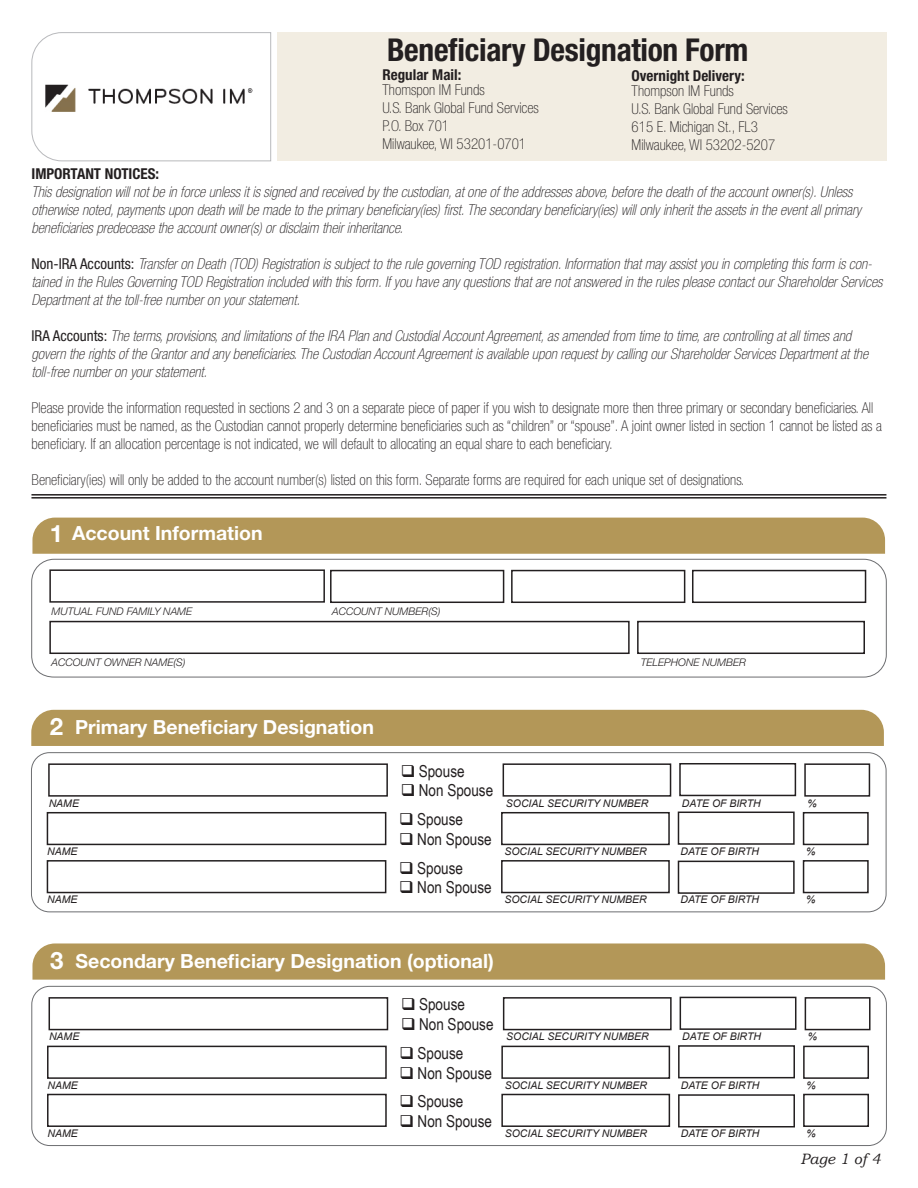
<style>
.page{position:relative;width:918px;height:1188px;background:#fff}
.page>*{position:absolute;margin:0;border:0;box-sizing:border-box;transform-origin:0 0}
.t1{font:700 condensed 31.5px "Helvetica Neue";letter-spacing:-.01em;color:#231f20}
.t2{font:700 24px "Helvetica Neue";color:#fff}
.t3{font:700 19.5px "Helvetica Neue";color:#fff}
.t4{font:16.5px "Arial Narrow";color:#231f20}
.t5{font:italic 100 condensed 15px/18px "Helvetica Neue";color:#231f20}
.t6{font:100 condensed 15px/18px "Helvetica Neue";color:#231f20}
.t7{font:700 condensed 15px "Helvetica Neue";color:#231f20}
.t8{font:italic 15px "Bookman Old Style";color:#231f20}
.t9{font:italic 10.5px "Arial";color:#231f20}
.t10{font:italic 300 10.5px "Helvetica Neue";color:#231f20}
.s1{font-weight:700;font-style:normal}
.s2{font-weight:400;font-style:normal}
</style>
<div class="page">
<div style="left:32px;top:943px;width:853px;height:37px;background:#b39758"></div>
<div style="left:31px;top:710px;width:853px;height:36px;background:#b39758"></div>
<div style="left:32px;top:518px;width:853px;height:36px;background:#b39758"></div>
<div style="left:278px;top:32px;width:609px;height:129px;background:#f2ede2"></div>
<div style="left:31px;top:559px;width:856px;height:118px;border:1px solid #6c6d70;border-radius:23px"></div>
<div style="left:637px;top:621px;width:228px;height:33px;border:2px solid #231f20"></div>
<div style="left:49px;top:569px;width:276px;height:34px;border:2px solid #231f20"></div>
<div style="left:49px;top:621px;width:581px;height:33px;border:2px solid #231f20"></div>
<div style="left:330px;top:570px;width:174px;height:33px;border:2px solid #231f20"></div>
<div style="left:511px;top:570px;width:174px;height:33px;border:2px solid #231f20"></div>
<div style="left:692px;top:570px;width:174px;height:33px;border:2px solid #231f20"></div>
<hr style="left:31px;top:494px;width:855px;height:2px;background:#231f20">
<hr style="left:31px;top:497px;width:855px;height:2px;background:#231f20">
<div style="left:47px;top:812px;width:339px;height:33px;border:2px solid #231f20"></div>
<div style="left:47px;top:860px;width:339px;height:33px;border:2px solid #231f20"></div>
<div style="left:678px;top:812px;width:117px;height:33px;border:2px solid #231f20"></div>
<div style="left:678px;top:861px;width:117px;height:33px;border:2px solid #231f20"></div>
<div style="left:803px;top:812px;width:66px;height:33px;border:2px solid #231f20"></div>
<div style="left:803px;top:860px;width:66px;height:33px;border:2px solid #231f20"></div>
<div style="left:501px;top:812px;width:169px;height:33px;border:2px solid #231f20"></div>
<div style="left:501px;top:860px;width:169px;height:33px;border:2px solid #231f20"></div>
<div style="left:48px;top:763px;width:340px;height:34px;border:2px solid #231f20"></div>
<div style="left:679px;top:763px;width:117px;height:33px;border:2px solid #231f20"></div>
<div style="left:804px;top:763px;width:66px;height:34px;border:2px solid #231f20"></div>
<div style="left:503px;top:763px;width:168px;height:34px;border:2px solid #231f20"></div>
<div style="left:31px;top:752px;width:855px;height:160px;border:1px solid #6d6e71;border-radius:18px"></div>
<div style="left:47px;top:1046px;width:340px;height:33px;border:2px solid #231f20"></div>
<div style="left:47px;top:1094px;width:340px;height:33px;border:2px solid #231f20"></div>
<div style="left:678px;top:1045px;width:117px;height:33px;border:2px solid #231f20"></div>
<div style="left:678px;top:1094px;width:117px;height:33px;border:2px solid #231f20"></div>
<div style="left:803px;top:1046px;width:66px;height:33px;border:2px solid #231f20"></div>
<div style="left:803px;top:1094px;width:66px;height:33px;border:2px solid #231f20"></div>
<div style="left:501px;top:1046px;width:169px;height:33px;border:2px solid #231f20"></div>
<div style="left:501px;top:1094px;width:169px;height:33px;border:2px solid #231f20"></div>
<div style="left:49px;top:997px;width:339px;height:33px;border:2px solid #231f20"></div>
<div style="left:680px;top:997px;width:116px;height:33px;border:2px solid #231f20"></div>
<div style="left:805px;top:997px;width:66px;height:33px;border:2px solid #231f20"></div>
<div style="left:503px;top:997px;width:169px;height:33px;border:2px solid #231f20"></div>
<div style="left:31px;top:986px;width:856px;height:160px;border:1px solid #6d6e71;border-radius:18px"></div>
<svg style="left:31px;top:32px;width:240px;height:130px"></svg>
<img style="left:44px;top:80px;width:212px;height:38px">
<p class="t1" style="left:387px;top:31px;width:363px">Beneficiary Designation Form</p>
<p class="t7" style="left:383px;top:66px;width:80px">Regular Mail:</p>
<p class="t6" style="left:383px;top:81px;width:104px">Thomspon IM Funds</p>
<p class="t6" style="left:383px;top:99px;width:158px">U.S. Bank Global Fund Services</p>
<p class="t6" style="left:383px;top:117px;width:68px">P.O. Box 701</p>
<p class="t6" style="left:383px;top:135px;width:145px">Milwaukee, WI 53201-0701</p>
<p class="t7" style="left:632px;top:66px;width:114px">Overnight Delivery:</p>
<p class="t6" style="left:632px;top:81px;width:104px">Thompson IM Funds</p>
<p class="t6" style="left:632px;top:99px;width:158px">U.S. Bank Global Fund Services</p>
<p class="t6" style="left:632px;top:117px;width:128px">615 E. Michigan St., FL3</p>
<p class="t6" style="left:632px;top:135px;width:145px">Milwaukee, WI 53202-5207</p>
<p class="t5" style="left:32px;top:165px;width:831px"><span class="s1">IMPORTANT NOTICES:<br></span>This designation will not be in force unless it is signed and received by the custodian, at one of the addresses above, before the death of the account owner(s). Unless otherwise noted, payments upon death will be made to the primary beneficiary(ies) first. The secondary beneficiary(ies) will only inherit the assets in the event all primary beneficiaries predecease the account owner(s) or disclaim their inheritance.</p>
<p class="t5" style="left:32px;top:255px;width:852px"><span class="s2">Non-IRA Accounts:</span> Transfer on Death (TOD) Registration is subject to the rule governing TOD registration. Information that may assist you in completing this form is con&shy;tained in the Rules Governing TOD Registration included with this form. If you have any questions that are not answered in the rules please contact our Shareholder Services<br>Department at the toll-free number on your statement.</p>
<p class="t5" style="left:32px;top:327px;width:838px"><span class="s2">IRA Accounts:</span> The terms, provisions, and limitations of the IRA Plan and Custodial Account Agreement, as amended from time to time, are controlling at all times and govern the rights of the Grantor and any beneficiaries. The Custodian Account Agreement is available upon request by calling our Shareholder Services Department at the toll-free number on your statement.</p>
<p class="t6" style="left:32px;top:399px;width:852px">Please provide the information requested in sections 2 and 3 on a separate piece of paper if you wish to designate more then three primary or secondary beneficiaries. All beneficiaries must be named, as the Custodian cannot properly determine beneficiaries such as “children” or “spouse”. A joint owner listed in section 1 cannot be listed as a beneficiary. If an allocation percentage is not indicated, we will default to allocating an equal share to each beneficiary.</p>
<p class="t6" style="left:32px;top:471px;width:714px">Beneficiary(ies) will only be added to the account number(s) listed on this form. Separate forms are required for each unique set of designations.</p>
<p class="t2" style="left:50px;top:518px;width:15px">1</p>
<p class="t3" style="left:72px;top:521px;width:192px">Account Information</p>
<p class="t10" style="left:51px;top:605px;width:142px">MUTUAL FUND FAMILY NAME</p>
<p class="t10" style="left:51px;top:656px;width:136px">ACCOUNT OWNER NAME(S)</p>
<p class="t10" style="left:332px;top:605px;width:110px">ACCOUNT NUMBER(S)</p>
<p class="t2" style="left:50px;top:712px;width:15px">2</p>
<p class="t3" style="left:75px;top:715px;width:300px">Primary Beneficiary Designation</p>
<p class="t10" style="left:641px;top:656px;width:107px">TELEPHONE NUMBER</p>
<p class="t4" style="left:401px;top:759px;width:65px">❑ Spouse</p>
<p class="t4" style="left:401px;top:778px;width:94px">❑ Non Spouse</p>
<p class="t9" style="left:49px;top:796px;width:32px">NAME</p>
<p class="t9" style="left:506px;top:796px;width:144px">SOCIAL SECURITY NUMBER</p>
<p class="t9" style="left:682px;top:796px;width:80px">DATE OF BIRTH</p>
<p class="t9" style="left:808px;top:796px;width:11px">%</p>
<p class="t9" style="left:47px;top:845px;width:32px">NAME</p>
<p class="t9" style="left:47px;top:893px;width:32px">NAME</p>
<p class="t4" style="left:399px;top:807px;width:65px">❑ Spouse</p>
<p class="t4" style="left:399px;top:827px;width:94px">❑ Non Spouse</p>
<p class="t4" style="left:399px;top:856px;width:65px">❑ Spouse</p>
<p class="t4" style="left:399px;top:875px;width:94px">❑ Non Spouse</p>
<p class="t9" style="left:504px;top:845px;width:144px">SOCIAL SECURITY NUMBER</p>
<p class="t9" style="left:504px;top:893px;width:144px">SOCIAL SECURITY NUMBER</p>
<p class="t2" style="left:50px;top:946px;width:15px">3</p>
<p class="t3" style="left:76px;top:949px;width:420px">Secondary Beneficiary Designation (optional)</p>
<p class="t9" style="left:680px;top:845px;width:80px">DATE OF BIRTH</p>
<p class="t9" style="left:680px;top:893px;width:80px">DATE OF BIRTH</p>
<p class="t9" style="left:806px;top:845px;width:11px">%</p>
<p class="t9" style="left:806px;top:893px;width:11px">%</p>
<p class="t4" style="left:401px;top:993px;width:65px">❑ Spouse</p>
<p class="t4" style="left:401px;top:1012px;width:94px">❑ Non Spouse</p>
<p class="t9" style="left:49px;top:1030px;width:32px">NAME</p>
<p class="t9" style="left:506px;top:1030px;width:144px">SOCIAL SECURITY NUMBER</p>
<p class="t9" style="left:682px;top:1030px;width:80px">DATE OF BIRTH</p>
<p class="t9" style="left:808px;top:1030px;width:11px">%</p>
<p class="t9" style="left:48px;top:1078px;width:32px">NAME</p>
<p class="t9" style="left:48px;top:1127px;width:32px">NAME</p>
<p class="t4" style="left:400px;top:1041px;width:65px">❑ Spouse</p>
<p class="t4" style="left:400px;top:1061px;width:94px">❑ Non Spouse</p>
<p class="t4" style="left:400px;top:1089px;width:65px">❑ Spouse</p>
<p class="t4" style="left:400px;top:1109px;width:94px">❑ Non Spouse</p>
<p class="t9" style="left:505px;top:1078px;width:144px">SOCIAL SECURITY NUMBER</p>
<p class="t9" style="left:505px;top:1127px;width:144px">SOCIAL SECURITY NUMBER</p>
<p class="t9" style="left:681px;top:1078px;width:80px">DATE OF BIRTH</p>
<p class="t9" style="left:681px;top:1127px;width:80px">DATE OF BIRTH</p>
<p class="t9" style="left:806px;top:1078px;width:11px">%</p>
<p class="t9" style="left:806px;top:1127px;width:11px">%</p>
<p class="t8" style="left:801px;top:1149px;width:82px">Page 1 of 4</p>
</div>
